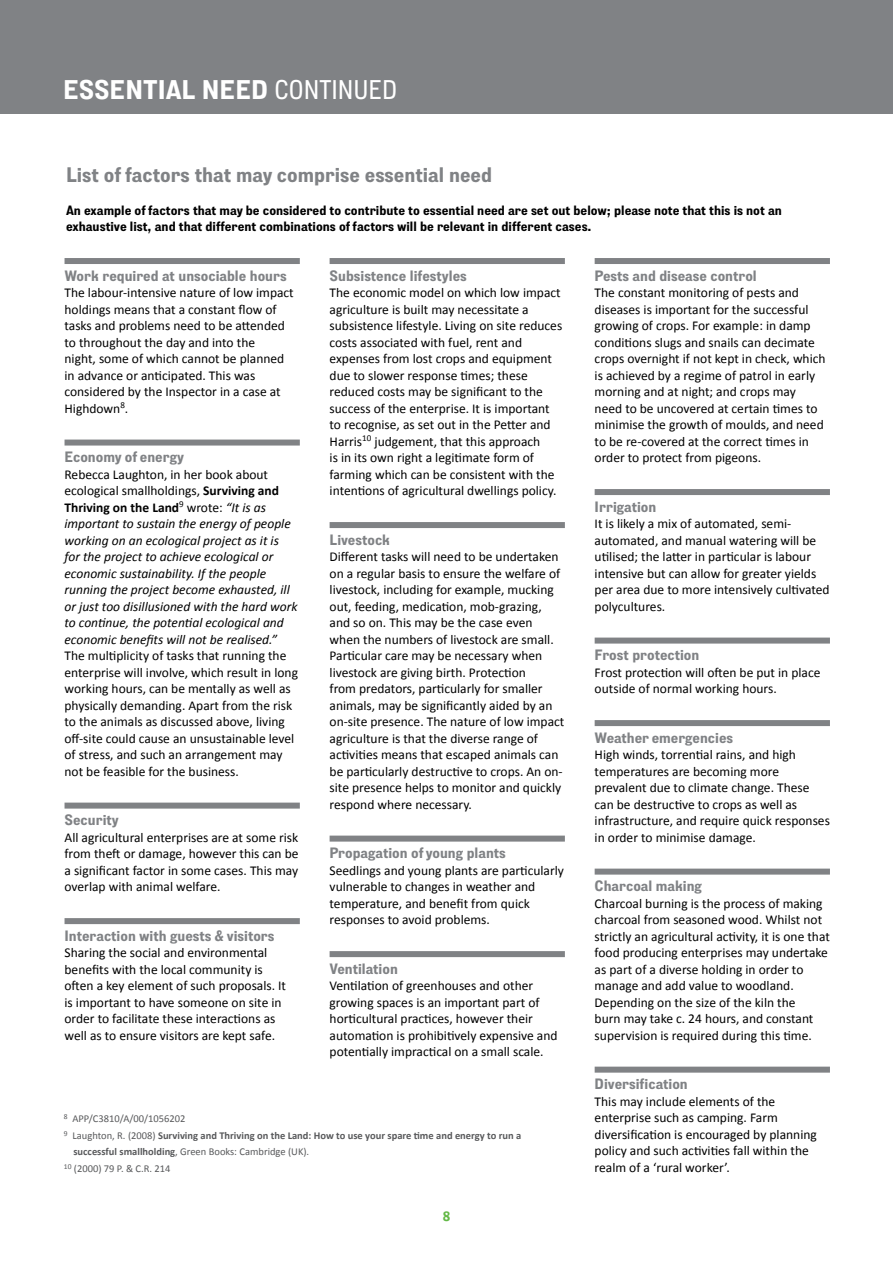
<style>
.page{position:relative;width:893px;height:1263px;background:#fff}
.page>*{position:absolute;margin:0;border:0;box-sizing:border-box;transform-origin:0 0}
.t1{font:700 27px "Lorimer";color:#fff}
.t2{font:700 21px "Lorimer";color:#808285}
.t3{font:700 15px "Lorimer";color:#808285}
.t4{font:13.5px/16.5px "Calibri";color:#000}
.t5{font:italic 13.5px/16.5px "Calibri";color:#000}
.t6{font:700 13.5px/16.5px "Lorimer";color:#000}
.t7{font:700 13.5px "Lorimer";color:#63b946}
.t8{font:10.5px "Calibri";color:#58595b}
.t9{font:700 10.5px "Calibri";color:#58595b}
.s1{font-weight:500}
.s2{font-style:normal}
.s3{font-weight:700;font-style:normal}
.s4{font-weight:400}
.s5{font-weight:700}
</style>
<div class="page">
<div style="left:0;top:0;width:893px;height:114px;background:#808285"></div>
<div style="left:65px;top:258px;width:235px;height:6px;background:#808285"></div>
<div style="left:65px;top:440px;width:235px;height:6px;background:#808285"></div>
<div style="left:65px;top:803px;width:235px;height:6px;background:#808285"></div>
<div style="left:65px;top:918px;width:235px;height:6px;background:#808285"></div>
<div style="left:330px;top:258px;width:235px;height:6px;background:#808285"></div>
<div style="left:330px;top:522px;width:235px;height:6px;background:#808285"></div>
<div style="left:330px;top:836px;width:235px;height:6px;background:#808285"></div>
<div style="left:330px;top:951px;width:235px;height:6px;background:#808285"></div>
<div style="left:595px;top:258px;width:235px;height:6px;background:#808285"></div>
<div style="left:595px;top:489px;width:235px;height:6px;background:#808285"></div>
<div style="left:595px;top:638px;width:235px;height:6px;background:#808285"></div>
<div style="left:595px;top:720px;width:235px;height:6px;background:#808285"></div>
<div style="left:595px;top:869px;width:235px;height:6px;background:#808285"></div>
<div style="left:595px;top:1067px;width:235px;height:6px;background:#808285"></div>
<h1 class="t1" style="left:63px;top:74px;width:336px">Essential Need <span class="s1">CONTINUED</span></h1>
<h2 class="t2" style="left:66px;top:162px;width:428px">List of factors that may comprise essential need</h2>
<p class="t6" style="left:66px;top:201px;width:717px">An example of factors that may be considered to contribute to essential need are set out below; please note that this is not an exhaustive list, and that different combinations of factors will be relevant in different cases.</p>
<p class="t3" style="left:65px;top:267px;width:224px">Work required at unsociable hours</p>
<p class="t4" style="left:65px;top:284px;width:231px">The labour-intensive nature of low impact holdings means that a constant flow of tasks and problems need to be attended to throughout the day and into the<br>night, some of which cannot be planned in advance or anticipated. This was considered by the Inspector in a case at Highdown<sup>8</sup>.</p>
<p class="t3" style="left:65px;top:448px;width:121px">Economy of energy</p>
<p class="t5" style="left:65px;top:465px;width:234px"><span class="s2">Rebecca Laughton, in her book about ecological smallholdings,</span> <span class="s3">Surviving and Thriving on the Land</span><sup>9</sup> <span class="s2">wrote:</span> “It is as important to sustain the energy of people working on an ecological project as it is for the project to achieve ecological or economic sustainability. If the people running the project become exhausted, ill or just too disillusioned with the hard work to continue, the potential ecological and economic benefits will not be realised.”</p>
<p class="t4" style="left:65px;top:647px;width:235px">The multiplicity of tasks that running the enterprise will involve, which result in long working hours, can be mentally as well as physically demanding. Apart from the risk to the animals as discussed above, living off-site could cause an unsustainable level of stress, and such an arrangement may not be feasible for the business.</p>
<p class="t3" style="left:65px;top:811px;width:56px">Security</p>
<p class="t4" style="left:65px;top:829px;width:236px;text-align:justify">All agricultural enterprises are at some risk from theft or damage, however this can be a significant factor in some cases. This may overlap with animal welfare.</p>
<p class="t3" style="left:65px;top:927px;width:212px">Interaction with guests &amp; visitors</p>
<p class="t4" style="left:65px;top:944px;width:223px">Sharing the social and environmental benefits with the local community is often a key element of such proposals. It is important to have someone on site in order to facilitate these interactions as well as to ensure visitors are kept safe.</p>
<p class="t3" style="left:330px;top:267px;width:139px">Subsistence lifestyles</p>
<p class="t4" style="left:330px;top:284px;width:234px">The economic model on which low impact agriculture is built may necessitate a subsistence lifestyle. Living on site reduces costs associated with fuel, rent and expenses from lost crops and equipment due to slower response times; these reduced costs may be significant to the success of the enterprise. It is important to recognise, as set out in the Petter and Harris<sup>10</sup> judgement, that this approach<br>is in its own right a legitimate form of farming which can be consistent with the intentions of agricultural dwellings policy.</p>
<p class="t3" style="left:330px;top:531px;width:62px">Livestock</p>
<p class="t4" style="left:330px;top:548px;width:236px">Different tasks will need to be undertaken on a regular basis to ensure the welfare of livestock, including for example, mucking out, feeding, medication, mob-grazing, and so on. This may be the case even when the numbers of livestock are small.<br>Particular care may be necessary when livestock are giving birth. Protection<br>from predators, particularly for smaller animals, may be significantly aided by an on-site presence. The nature of low impact agriculture is that the diverse range of activities means that escaped animals can be particularly destructive to crops. An on&shy;site presence helps to monitor and quickly respond where necessary.</p>
<p class="t3" style="left:330px;top:844px;width:178px">Propagation of young plants</p>
<p class="t4" style="left:330px;top:862px;width:236px">Seedlings and young plants are particularly vulnerable to changes in weather and temperature, and benefit from quick responses to avoid problems.</p>
<p class="t3" style="left:330px;top:960px;width:70px">Ventilation</p>
<p class="t4" style="left:330px;top:977px;width:229px">Ventilation of greenhouses and other growing spaces is an important part of horticultural practices, however their automation is prohibitively expensive and potentially impractical on a small scale.</p>
<p class="t8" style="left:64px;top:1112px;width:123px"><sup>8</sup> APP/C3810/A/00/1056202</p>
<p class="t9" style="left:64px;top:1128px;width:459px"><sup>9</sup> <span class="s4">Laughton, R. (2008)</span> Surviving and Thriving on the Land: How to use your spare time and energy to run a</p>
<p class="t8" style="left:73px;top:1145px;width:237px"><span class="s5">successful smallholding</span>, Green Books: Cambridge (UK).</p>
<p class="t8" style="left:64px;top:1161px;width:108px"><sup>10</sup> (2000) 79 P. &amp; C.R. 214</p>
<p class="t7" style="left:443px;top:1209px;width:9px">8</p>
<p class="t3" style="left:595px;top:267px;width:164px">Pests and disease control</p>
<p class="t4" style="left:595px;top:284px;width:232px">The constant monitoring of pests and diseases is important for the successful growing of crops. For example: in damp conditions slugs and snails can decimate crops overnight if not kept in check, which is achieved by a regime of patrol in early morning and at night; and crops may need to be uncovered at certain times to minimise the growth of moulds, and need to be re-covered at the correct times in order to protect from pigeons.</p>
<p class="t3" style="left:595px;top:498px;width:63px">Irrigation</p>
<p class="t4" style="left:595px;top:515px;width:236px">It is likely a mix of automated, semi&shy;automated, and manual watering will be utilised; the latter in particular is labour intensive but can allow for greater yields per area due to more intensively cultivated polycultures.</p>
<p class="t3" style="left:595px;top:646px;width:106px">Frost protection</p>
<p class="t4" style="left:595px;top:664px;width:227px">Frost protection will often be put in place outside of normal working hours.</p>
<p class="t3" style="left:595px;top:729px;width:140px">Weather emergencies</p>
<p class="t4" style="left:595px;top:746px;width:237px">High winds, torrential rains, and high temperatures are becoming more prevalent due to climate change. These can be destructive to crops as well as infrastructure, and require quick responses in order to minimise damage.</p>
<p class="t3" style="left:595px;top:877px;width:109px">Charcoal making</p>
<p class="t4" style="left:595px;top:895px;width:237px">Charcoal burning is the process of making charcoal from seasoned wood. Whilst not strictly an agricultural activity, it is one that food producing enterprises may undertake as part of a diverse holding in order to manage and add value to woodland.<br>Depending on the size of the kiln the<br>burn may take c. 24 hours, and constant supervision is required during this time.</p>
<p class="t3" style="left:595px;top:1075px;width:95px">Diversification</p>
<p class="t4" style="left:595px;top:1093px;width:224px">This may include elements of the enterprise such as camping. Farm diversification is encouraged by planning policy and such activities fall within the realm of a ‘rural worker’.</p>
</div>
